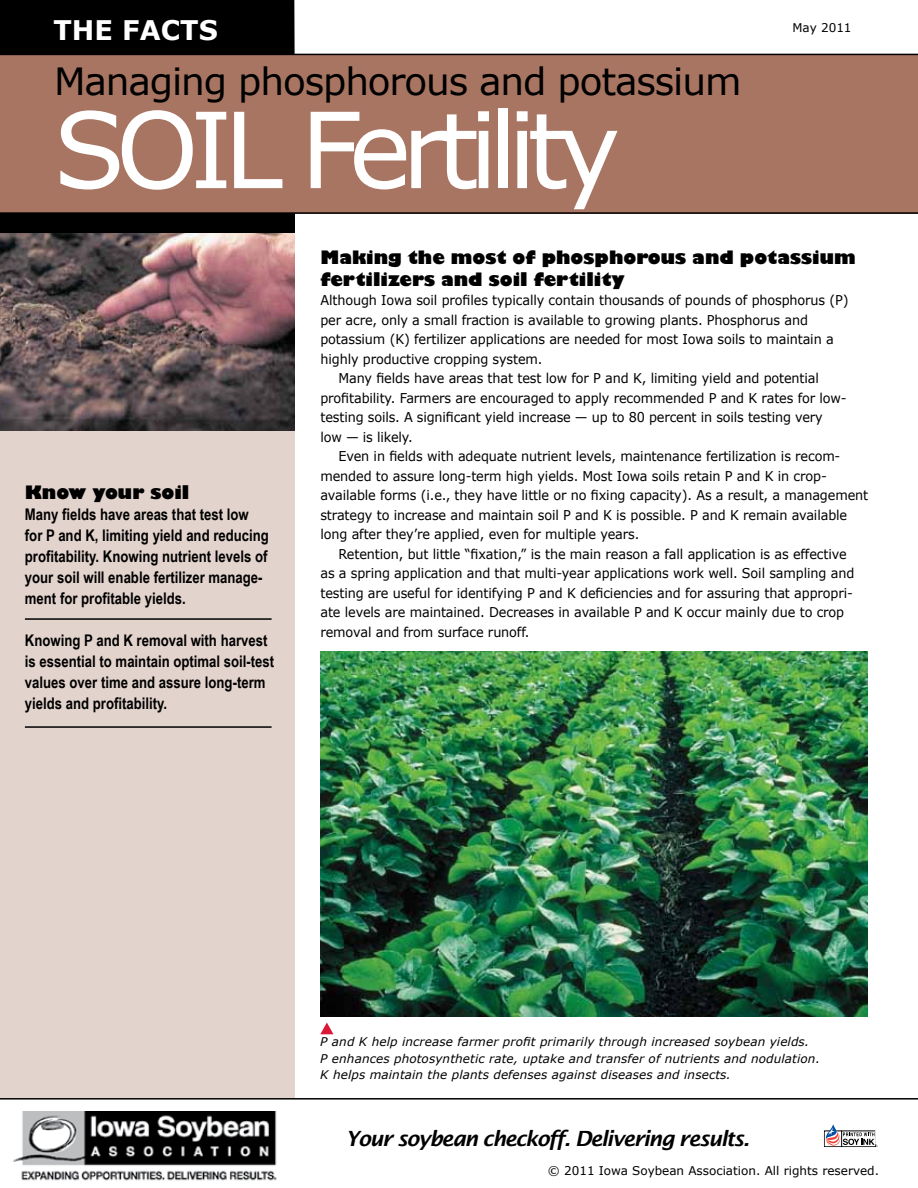
<style>
.page{position:relative;width:918px;height:1188px;background:#fff}
.page>*{position:absolute;margin:0;border:0;box-sizing:border-box;transform-origin:0 0}
.t1{font:105px "Verdana";letter-spacing:-.09em;color:#fff}
.t2{font:37.5px "Verdana";letter-spacing:-.03em;color:#000}
.t3{font:700 27px "Verdana";color:#fff}
.t4{font:italic 600 21px "Lucida Sans";letter-spacing:-.06em;color:#000}
.t5{font:800 18px/21.6px "Gill Sans";color:#000}
.t6{font:700 16.05px/21px "Arial Narrow";color:#000}
.t7{font:13.5px "Verdana";letter-spacing:-.01em;color:#000;scale:.95 1}
.t8{font:italic 12px/16.5px "Verdana";letter-spacing:.01em;color:#000}
.t9{font:12px "Verdana";color:#000}
</style>
<div class="page">
<div style="left:0;top:417px;width:295px;height:681px;background:#e3d3cd"></div>
<div style="left:0;top:0;width:295px;height:55px;background:#000"></div>
<div style="left:0;top:213px;width:295px;height:20px;background:#000"></div>
<div style="left:0;top:54px;width:918px;height:160px;background:#a87562"></div>
<svg style="left:0;top:1098px;width:918px;height:2px;background:#3f3f3f"></svg>
<hr style="left:25px;top:618px;width:247px;height:2px;background:#000">
<hr style="left:25px;top:726px;width:247px;height:2px;background:#000">
<img style="left:0;top:233px;width:294px;height:197px">
<svg style="left:320px;top:1023px;width:13px;height:11px"></svg>
<img style="left:320px;top:651px;width:547px;height:365px">
<img style="left:13px;top:1111px;width:264px;height:70px">
<svg style="left:824px;top:1124px;width:54px;height:23px"></svg>
<p class="t3" style="left:54px;top:13px;width:166px">THE FACTS</p>
<p class="t2" style="left:54px;top:58px;width:689px">Managing phosphorous and potassium</p>
<p class="t1" style="left:54px;top:83px;width:569px">SOIL Fertility</p>
<p class="t9" style="left:793px;top:20px;width:61px">May 2011</p>
<p class="t5" style="left:25px;top:483px;width:166px">Know your soil</p>
<p class="t6" style="left:25px;top:504px;width:246px">Many fields have areas that test low for P and K, limiting yield and reducing profitability. Knowing nutrient levels of your soil will enable fertilizer manage&shy;ment for profitable yields.</p>
<p class="t6" style="left:25px;top:630px;width:251px">Knowing P and K removal with harvest is essential to maintain optimal soil-test values over time and assure long-term yields and profitability.</p>
<p class="t5" style="left:320px;top:248px;width:537px">Making the most of phosphorous and potassium fertilizers and soil fertility</p>
<p class="t7" style="left:320px;top:292px;width:558px">Although Iowa soil profiles typically contain thousands of pounds of phosphorus (P)</p>
<p class="t7" style="left:320px;top:311px;width:515px">per acre, only a small fraction is available to growing plants. Phosphorus and</p>
<p class="t7" style="left:320px;top:331px;width:542px">potassium (K) fertilizer applications are needed for most Iowa soils to maintain a</p>
<p class="t7" style="left:320px;top:350px;width:235px">highly productive cropping system.</p>
<p class="t7" style="left:338px;top:370px;width:507px">Many fields have areas that test low for P and K, limiting yield and potential</p>
<p class="t7" style="left:320px;top:389px;width:555px">profitability. Farmers are encouraged to apply recommended P and K rates for low-</p>
<p class="t7" style="left:320px;top:409px;width:530px">testing soils. A significant yield increase — up to 80 percent in soils testing very</p>
<p class="t7" style="left:320px;top:428px;width:99px">low — is likely.</p>
<p class="t7" style="left:338px;top:448px;width:530px">Even in fields with adequate nutrient levels, maintenance fertilization is recom-</p>
<p class="t7" style="left:320px;top:467px;width:535px">mended to assure long-term high yields. Most Iowa soils retain P and K in crop-</p>
<p class="t7" style="left:320px;top:487px;width:578px">available forms (i.e., they have little or no fixing capacity). As a result, a management</p>
<p class="t7" style="left:320px;top:506px;width:556px">strategy to increase and maintain soil P and K is possible. P and K remain available</p>
<p class="t7" style="left:320px;top:526px;width:337px">long after they’re applied, even for multiple years.</p>
<p class="t7" style="left:338px;top:545px;width:537px">Retention, but little “fixation,” is the main reason a fall application is as effective</p>
<p class="t7" style="left:320px;top:565px;width:563px">as a spring application and that multi-year applications work well. Soil sampling and</p>
<p class="t7" style="left:320px;top:584px;width:562px">testing are useful for identifying P and K deficiencies and for assuring that appropri-</p>
<p class="t7" style="left:320px;top:604px;width:553px">ate levels are maintained. Decreases in available P and K occur mainly due to crop</p>
<p class="t7" style="left:320px;top:623px;width:222px">removal and from surface runoff.</p>
<p class="t8" style="left:320px;top:1033px;width:501px">P and K help increase farmer profit primarily through increased soybean yields.<br>P enhances photosynthetic rate, uptake and transfer of nutrients and nodulation.<br>K helps maintain the plants defenses against diseases and insects.</p>
<h3 class="t4" style="left:346px;top:1126px;width:406px">Your soybean checkoff. Delivering results.</h3>
<p class="t9" style="left:548px;top:1163px;width:333px">© 2011 Iowa Soybean Association. All rights reserved.</p>
</div>
